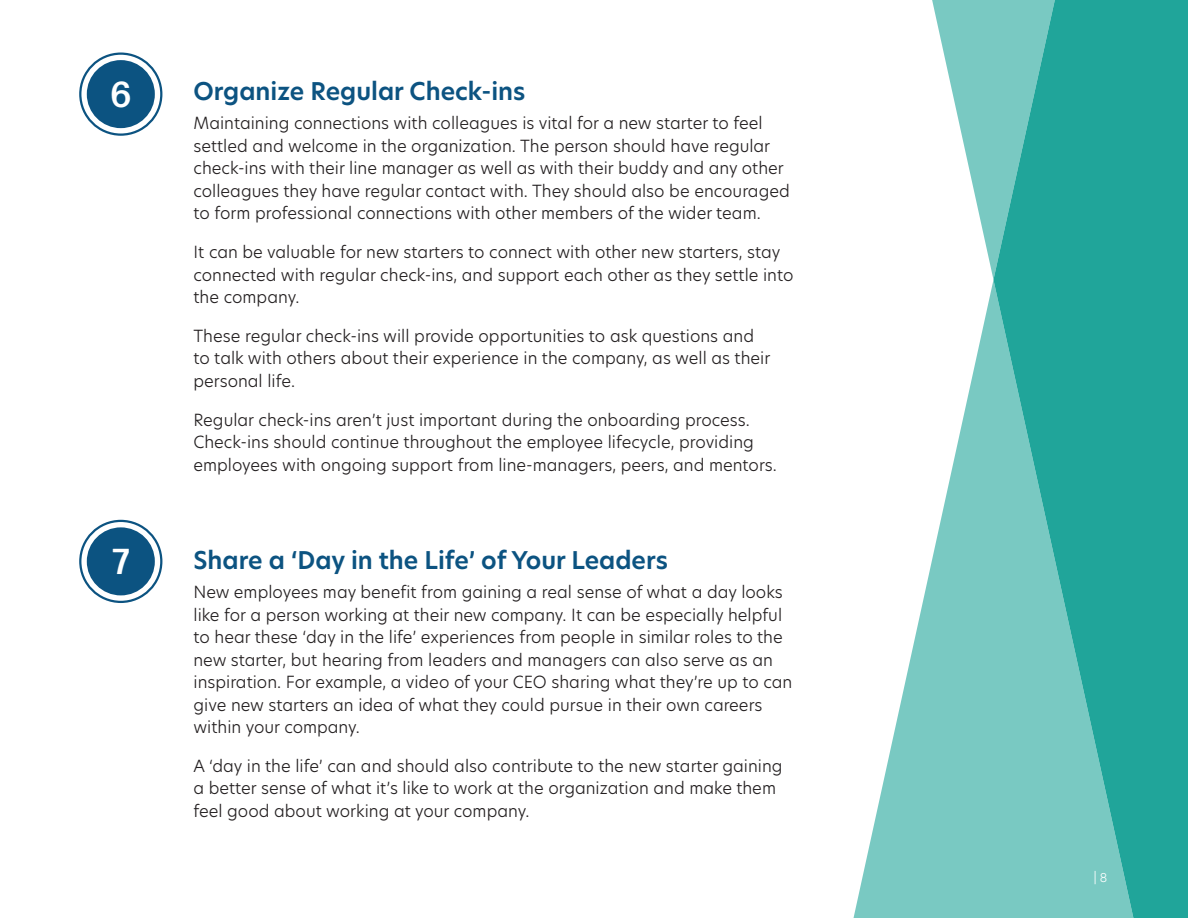
<style>
.page{position:relative;width:1188px;height:918px;background:#fff}
.page>*{position:absolute;margin:0;border:0;box-sizing:border-box;transform-origin:0 0}
.H2_Subheader{font:500 36px "Forma DJR Display";color:#fff}
.h3_Title{font:600 24px "New Hero";color:#0c5381}
.paragraph{font:300 16.5px/22.5px "New Hero";color:#231f20}
.t1{font:300 12px "New Hero";color:#fff}
</style>
<div class="page">
<div style="left:87px;top:60px;width:68px;height:68px;background:#0c5381;border-radius:50%"></div>
<div style="left:79px;top:52px;width:83px;height:84px;border:2px solid #0c5381;border-radius:50%"></div>
<svg style="left:853px;top:282px;width:140px;height:636px"></svg>
<svg style="left:932px;top:0;width:61px;height:277px"></svg>
<svg style="left:993px;top:0;width:195px;height:918px;background:#3aafa6"></svg>
<div style="left:87px;top:527px;width:68px;height:68px;background:#0c5381;border-radius:50%"></div>
<div style="left:79px;top:520px;width:83px;height:83px;border:2px solid #0c5381;border-radius:50%"></div>
<h2 class="H2_Subheader" style="left:111px;top:72px;width:21px">6</h2>
<h2 class="H2_Subheader" style="left:113px;top:539px;width:18px">7</h2>
<p class="h3_Title" style="left:194px;top:75px;width:334px">Organize Regular Check-ins</p>
<p class="paragraph" style="left:194px;top:112px;width:598px">Maintaining connections with colleagues is vital for a new starter to feel settled and welcome in the organization. The person should have regular check-ins with their line manager as well as with their buddy and any other colleagues they have regular contact with. They should also be encouraged to form professional connections with other members of the wider team.</p>
<p class="paragraph" style="left:194px;top:240px;width:602px">It can be valuable for new starters to connect with other new starters, stay connected with regular check-ins, and support each other as they settle into the company.</p>
<p class="paragraph" style="left:194px;top:324px;width:578px">These regular check-ins will provide opportunities to ask questions and to talk with others about their experience in the company, as well as their personal life.</p>
<p class="paragraph" style="left:194px;top:408px;width:585px">Regular check-ins aren’t just important during the onboarding process.<br>Check-ins should continue throughout the employee lifecycle, providing employees with ongoing support from line-managers, peers, and mentors.</p>
<p class="h3_Title" style="left:194px;top:544px;width:476px">Share a ‘Day in the Life’ of Your Leaders</p>
<p class="paragraph" style="left:194px;top:580px;width:600px">New employees may benefit from gaining a real sense of what a day looks like for a person working at their new company. It can be especially helpful to hear these ‘day in the life’ experiences from people in similar roles to the new starter, but hearing from leaders and managers can also serve as an inspiration. For example, a video of your CEO sharing what they’re up to can give new starters an idea of what they could pursue in their own careers within your company.</p>
<p class="paragraph" style="left:194px;top:754px;width:591px">A ‘day in the life’ can and should also contribute to the new starter gaining a better sense of what it’s like to work at the organization and make them feel good about working at your company.</p>
<p class="t1" style="left:1094px;top:870px;width:15px">| 8</p>
</div>
